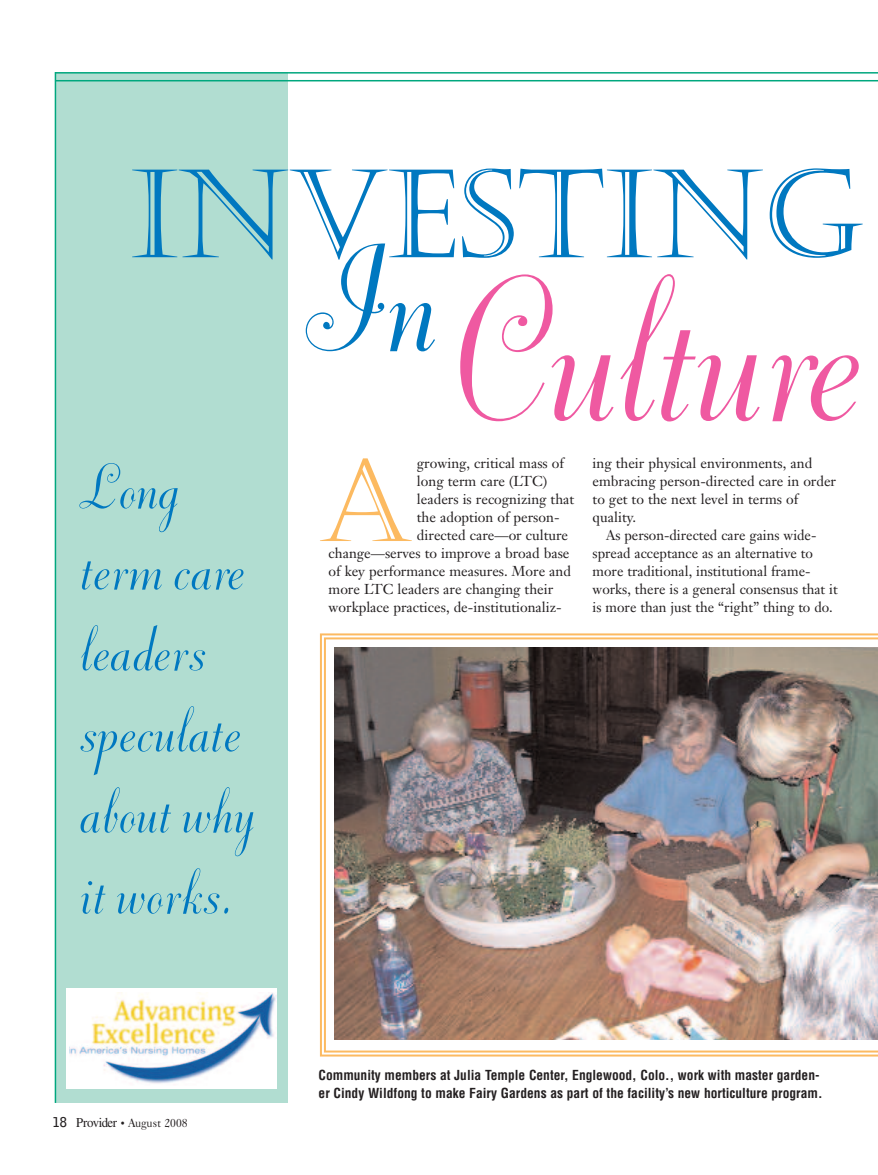
<style>
.page{position:relative;width:878px;height:1175px;background:#fff}
.page>*{position:absolute;margin:0;border:0;box-sizing:border-box;transform-origin:0 0}
.t1{font:247.95px "Dorchester Script";letter-spacing:-.01em;color:#ef59a1}
.t2{font:181.35px "Dorchester Script";color:#0078c0}
.t3{font:122.4px "Castellar";color:#0078c0}
.t4{font:76.8px/81px "Dorchester Script";color:#0078c0}
.t5{font:14.1px/18px "Janson Text";color:#231f20}
.t6{font:700 condensed 13.5px/18px "Helvetica";color:#231f20}
.t7{font:12px "Caslon 540 BT";color:#231f20;scale:.95 1}
.s1{font-family:"Castellar";font-size:114.45px;color:#fcba61}
.s2{font-family:"Bell Gothic";font-weight:700;font-size:13.5px}
.s3{font-family:"Times";font-size:13.5px}
.s4{font-size:10.5px}
</style>
<div class="page">
<div style="left:55px;top:72px;width:232px;height:1031px;background:#b1ddd1"></div>
<hr style="left:55px;top:72px;width:823px;height:2px;background:#00a77e">
<hr style="left:55px;top:80px;width:823px;height:1px;background:#00a77e">
<hr style="left:55px;top:72px;width:1px;height:1030px;background:#00a77e">
<svg style="left:320px;top:633px;width:558px;height:423px"></svg>
<svg style="left:324px;top:637px;width:554px;height:415px"></svg>
<img style="left:335px;top:648px;width:543px;height:391px">
<div style="left:66px;top:988px;width:210px;height:101px;background:#fff"></div>
<img style="left:69px;top:992px;width:207px;height:92px">
<h3 class="t3" style="left:130px;top:143px;width:734px">INVESTING</h3>
<h1 class="t1" style="left:449px;top:190px;width:411px">Culture</h1>
<h2 class="t2" style="left:302px;top:182px;width:133px">In</h2>
<p class="t5" style="left:417px;top:456px;width:148px">growing, critical mass of</p>
<p class="t5" style="left:417px;top:474px;width:132px">long term care (LTC)</p>
<p class="t5" style="left:417px;top:492px;width:159px">leaders is recognizing that</p>
<p class="t5" style="left:417px;top:510px;width:144px">the adoption of person-</p>
<p class="t5" style="left:417px;top:528px;width:153px">directed care—or culture</p>
<p class="t5" style="left:328px;top:546px;width:242px">change—serves to improve a broad base</p>
<p class="t5" style="left:328px;top:564px;width:244px">of key performance measures. More and</p>
<p class="t5" style="left:328px;top:582px;width:226px">more LTC leaders are changing their</p>
<p class="t5" style="left:328px;top:600px;width:234px">workplace practices, de-institutionaliz-</p>
<h3 class="t4" style="left:78px;top:441px;width:334px">Long <span class="s1">A </span>term care<br>leaders<br>speculate<br>about why<br>it works.</h3>
<p class="t5" style="left:592px;top:456px;width:245px">ing their physical environments, and embracing person-directed care in order to get to the next level in terms of quality.</p>
<p class="t5" style="left:592px;top:528px;width:246px;text-indent:14px">As person-directed care gains wide&shy;spread acceptance as an alternative to more traditional, institutional frame&shy;works, there is a general consensus that it is more than just the “right” thing to do.</p>
<p class="t7" style="left:53px;top:1118px;width:143px"><span class="s2">18</span> <span class="s3">Provider</span> <span class="s4">•</span> August 2008</p>
<p class="t6" style="left:318px;top:1066px;width:505px">Community members at Julia Temple Center, Englewood, Colo., work with master garden&shy;er Cindy Wildfong to make Fairy Gardens as part of the facility’s new horticulture program.</p>
</div>
